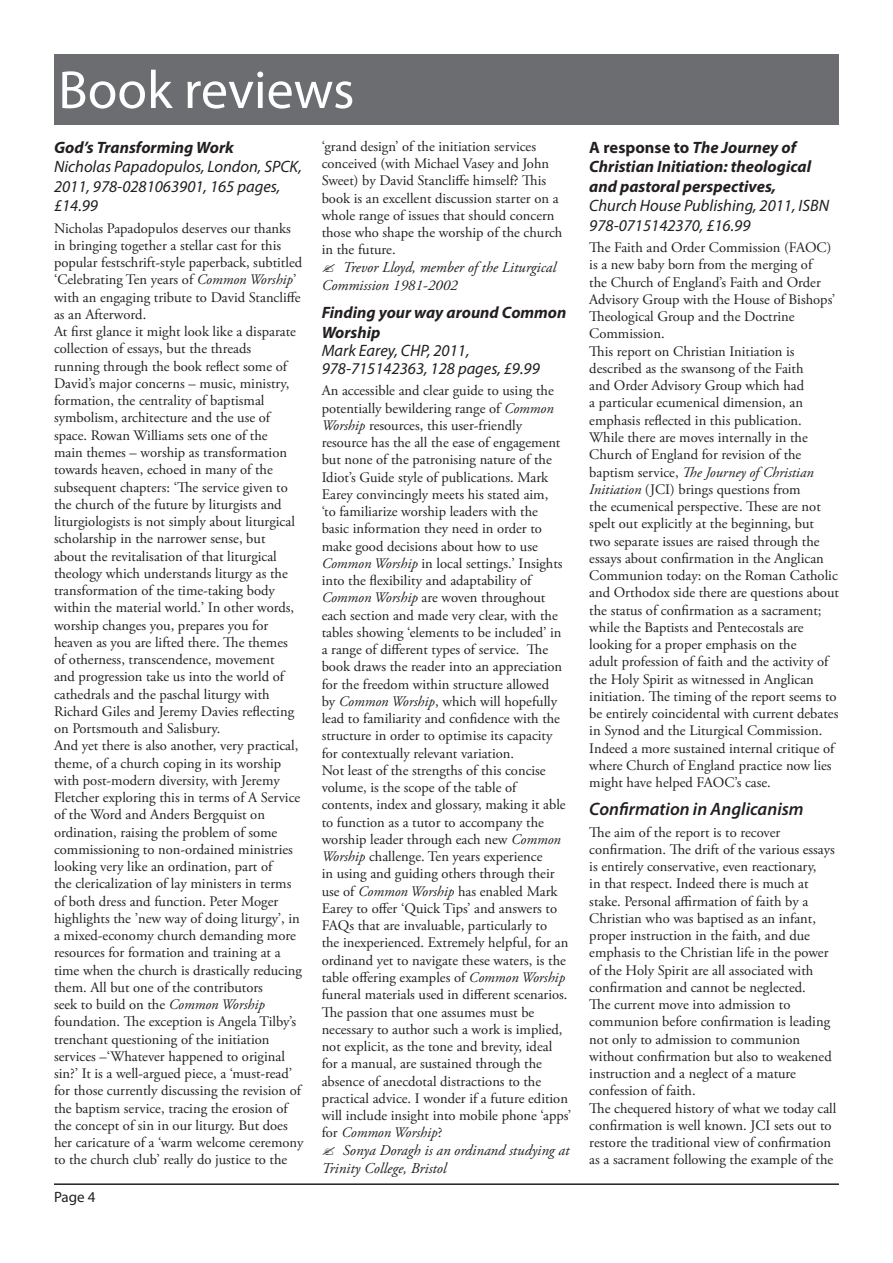
<style>
.page{position:relative;width:893px;height:1263px;background:#fff}
.page>*{position:absolute;margin:0;border:0;box-sizing:border-box;transform-origin:0 0}
.Header_text{font:54px "Myriad Pro";color:#fff}
.Sunbhead_left{font:italic 600 18px "Myriad Pro";color:#231f20}
.Header_Book{font:italic 700 16.5px/19.5px "Myriad Pro";color:#231f20}
.Header_Book-2{font:italic 16.5px/19.5px "Myriad Pro";color:#231f20}
.Author{font:italic 15px/18px "Adobe Garamond Pro";color:#231f20}
.Footer_left{font:15px "Myriad Pro";color:#231f20}
.Body_small{font:14.55px/17.2px "Adobe Garamond Pro";color:#231f20}
.s1{font-weight:700}
.s2{font-style:italic}
.s3{font-style:normal}
.s4{font-weight:400}
</style>
<div class="page">
<hr style="left:54px;top:1183px;width:785px;height:2px;background:#231f20">
<div style="left:54px;top:54px;width:785px;height:70px;background:#6c6d70"></div>
<p class="Header_text" style="left:58px;top:57px;width:298px">Book reviews</p>
<p class="Header_Book-2" style="left:54px;top:137px;width:249px"><span class="s1">God’s Transforming Work<br></span>Nicholas Papadopulos, London, SPCK,<br>2011, 978-0281063901, 165 pages, £14.99</p>
<p class="Body_small" style="left:54px;top:220px;width:250px">Nicholas Papadopulos deserves our thanks in bringing together a stellar cast for this popular festschrift-style paperback, subtitled ‘Celebrating Ten years of <span class="s2">Common Worship</span>’ with an engaging tribute to David Stancliffe as an Afterword.</p>
<p class="Body_small" style="left:54px;top:323px;width:243px">At first glance it might look like a disparate collection of essays, but the threads running through the book reflect some of David’s major concerns – music, ministry, formation, the centrality of baptismal symbolism, architecture and the use of space. Rowan Williams sets one of the main themes – worship as transformation towards heaven, echoed in many of the subsequent chapters: ‘The service given to the church of the future by liturgists and liturgiologists is not simply about liturgical scholarship in the narrower sense, but about the revitalisation of that liturgical theology which understands liturgy as the transformation of the time-taking body within the material world.’ In other words, worship changes you, prepares you for heaven as you are lifted there. The themes of otherness, transcendence, movement and progression take us into the world of cathedrals and the paschal liturgy with Richard Giles and Jeremy Davies reflecting on Portsmouth and Salisbury.</p>
<p class="Body_small" style="left:54px;top:737px;width:251px">And yet there is also another, very practical, theme, of a church coping in its worship with post-modern diversity, with Jeremy Fletcher exploring this in terms of A Service of the Word and Anders Bergquist on ordination, raising the problem of some commissioning to non-ordained ministries looking very like an ordination, part of<br>the clericalization of lay ministers in terms of both dress and function. Peter Moger highlights the ’new way of doing liturgy’, in a mixed-economy church demanding more resources for formation and training at a time when the church is drastically reducing them. All but one of the contributors<br>seek to build on the <span class="s2">Common Worship </span>foundation. The exception is Angela Tilby’s trenchant questioning of the initiation services –‘Whatever happened to original sin?’ It is a well-argued piece, a ‘must-read’ for those currently discussing the revision of the baptism service, tracing the erosion of the concept of sin in our liturgy. But does her caricature of a ‘warm welcome ceremony to the church club’ really do justice to the</p>
<p class="Body_small" style="left:322px;top:138px;width:242px">‘grand design’ of the initiation services conceived (with Michael Vasey and John Sweet) by David Stancliffe himself? This book is an excellent discussion starter on a whole range of issues that should concern those who shape the worship of the church in the future.</p>
<p class="Author" style="left:322px;top:259px;width:236px;text-indent:21px">Trevor Lloyd, member of the Liturgical<br>Commission 1981-2002</p>
<p class="Header_Book" style="left:322px;top:303px;width:246px">Finding your way around Common<br>Worship</p>
<p class="Header_Book-2" style="left:322px;top:341px;width:220px;line-height:18px">Mark Earey, CHP, 2011,<br>978-715142363, 128 pages, £9.99</p>
<p class="Body_small" style="left:322px;top:383px;width:242px">An accessible and clear guide to using the potentially bewildering range of <span class="s2">Common Worship</span> resources, this user-friendly resource has the all the ease of engagement but none of the patronising nature of the Idiot’s Guide style of publications. Mark Earey convincingly meets his stated aim, ‘to familiarize worship leaders with the basic information they need in order to make good decisions about how to use <span class="s2">Common Worship</span> in local settings.’ Insights into the flexibility and adaptability of <span class="s2">Common Worship</span> are woven throughout each section and made very clear, with the tables showing ‘elements to be included’ in a range of different types of service. The book draws the reader into an appreciation for the freedom within structure allowed by <span class="s2">Common Worship</span>, which will hopefully lead to familiarity and confidence with the structure in order to optimise its capacity for contextually relevant variation.</p>
<p class="Body_small" style="left:322px;top:762px;width:251px">Not least of the strengths of this concise volume, is the scope of the table of<br>contents, index and glossary, making it able to function as a tutor to accompany the worship leader through each new <span class="s2">Common Worship</span> challenge. Ten years experience<br>in using and guiding others through their use of <span class="s2">Common Worship</span> has enabled Mark Earey to offer ‘Quick Tips’ and answers to FAQs that are invaluable, particularly to<br>the inexperienced. Extremely helpful, for an ordinand yet to navigate these waters, is the table offering examples of <span class="s2">Common Worship </span>funeral materials used in different scenarios.<br>The passion that one assumes must be necessary to author such a work is implied, not explicit, as the tone and brevity, ideal for a manual, are sustained through the absence of anecdotal distractions to the practical advice. I wonder if a future edition will include insight into mobile phone ‘apps’ for <span class="s2">Common Worship</span>?</p>
<p class="Author" style="left:322px;top:1142px;width:249px;text-indent:21px">Sonya Doragh is an ordinand studying at<br>Trinity College, Bristol</p>
<p class="Footer_left" style="left:54px;top:1188px;width:43px">Page 4</p>
<p class="Header_Book" style="left:589px;top:137px;width:241px"><span class="s3">A response to</span> The Journey of<br>Christian Initiation: theological and pastoral perspectives,<br><span class="s4">Church House Publishing, 2011, ISBN<br>978-0715142370, £16.99</span></p>
<p class="Body_small" style="left:589px;top:239px;width:247px">The Faith and Order Commission (FAOC) is a new baby born from the merging of<br>the Church of England’s Faith and Order Advisory Group with the House of Bishops’ Theological Group and the Doctrine Commission.</p>
<p class="Body_small" style="left:589px;top:343px;width:251px">This report on Christian Initiation is described as the swansong of the Faith<br>and Order Advisory Group which had<br>a particular ecumenical dimension, an emphasis reflected in this publication.<br>While there are moves internally in the Church of England for revision of the baptism service, <span class="s2">The Journey of Christian Initiation</span> (JCI) brings questions from<br>the ecumenical perspective. These are not spelt out explicitly at the beginning, but<br>two separate issues are raised through the essays about confirmation in the Anglican Communion today: on the Roman Catholic and Orthodox side there are questions about the status of confirmation as a sacrament; while the Baptists and Pentecostals are looking for a proper emphasis on the<br>adult profession of faith and the activity of the Holy Spirit as witnessed in Anglican initiation. The timing of the report seems to be entirely coincidental with current debates in Synod and the Liturgical Commission.<br>Indeed a more sustained internal critique of where Church of England practice now lies might have helped FAOC’s case.</p>
<p class="Sunbhead_left" style="left:589px;top:797px;width:216px">Confirmation in Anglicanism</p>
<p class="Body_small" style="left:589px;top:824px;width:247px">The aim of the report is to recover confirmation. The drift of the various essays is entirely conservative, even reactionary,<br>in that respect. Indeed there is much at stake. Personal affirmation of faith by a Christian who was baptised as an infant, proper instruction in the faith, and due emphasis to the Christian life in the power of the Holy Spirit are all associated with confirmation and cannot be neglected.<br>The current move into admission to communion before confirmation is leading not only to admission to communion without confirmation but also to weakened instruction and a neglect of a mature confession of faith.</p>
<p class="Body_small" style="left:589px;top:1100px;width:249px">The chequered history of what we today call confirmation is well known. JCI sets out to restore the traditional view of confirmation as a sacrament following the example of the</p>
</div>
